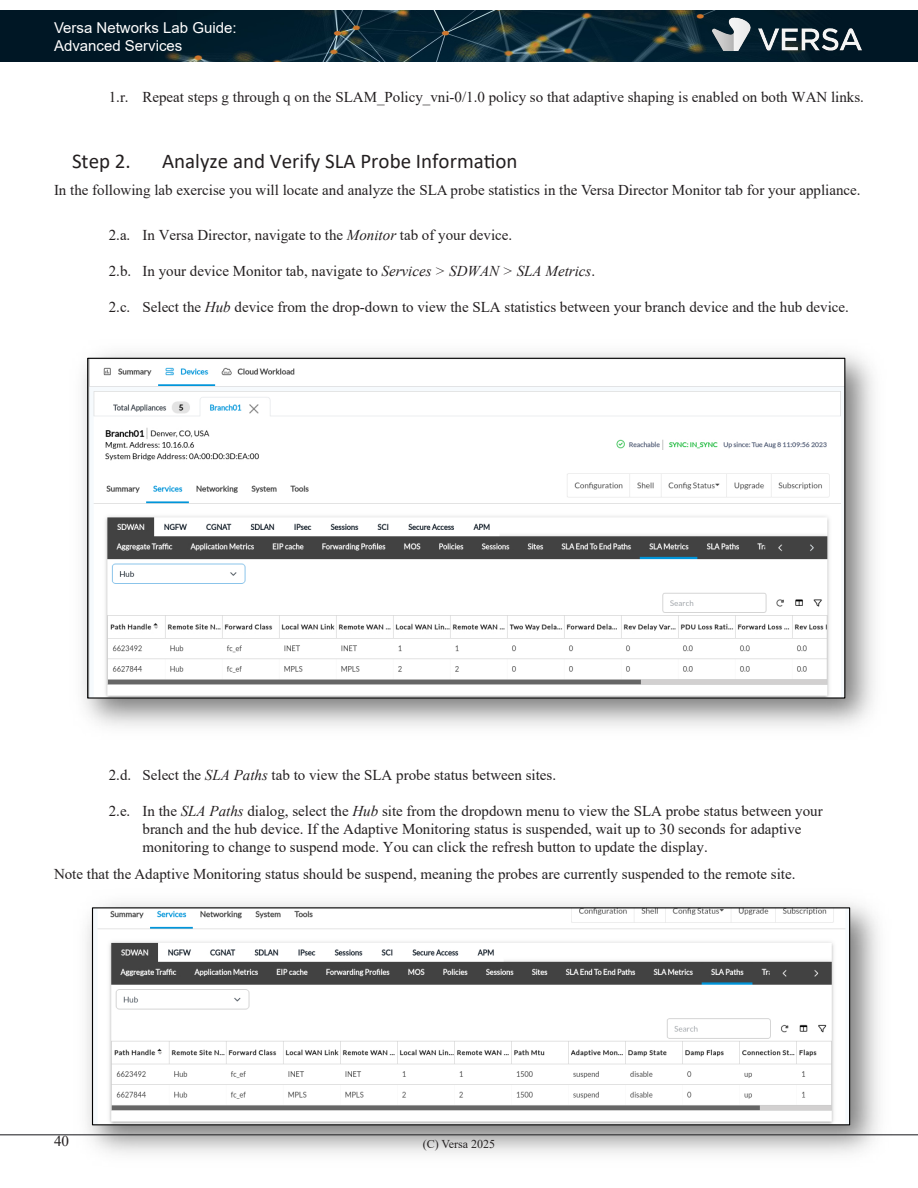
<style>
.page{position:relative;width:918px;height:1188px;background:#fff}
.page>*{position:absolute;margin:0;border:0;box-sizing:border-box;transform-origin:0 0}
.t1{font:21px "Calibri";color:#231f20}
.t2{font:15px/18px "Times New Roman";color:#231f20}
.t3{font:15px/18px "Arial";color:#fff}
.t4{font:12px "Times New Roman";color:#231f20}
.s1{font-style:italic}
</style>
<div class="page">
<img style="left:1px;top:11px;width:917px;height:51px">
<hr style="left:0;top:1134px;width:918px;height:2px;background:#636366">
<img style="left:712px;top:10px;width:150px;height:41px">
<img style="left:82px;top:352px;width:792px;height:375px">
<img style="left:89px;top:360px;width:754px;height:337px">
<img style="left:69px;top:902px;width:827px;height:252px">
<img style="left:94px;top:909px;width:754px;height:214px">
<p class="t3" style="left:54px;top:19px;width:184px">Versa Networks Lab Guide:<br>Advanced Services</p>
<p class="t2" style="left:109px;top:88px;width:757px">1.r. Repeat steps g through q on the SLAM_Policy_vni-0/1.0 policy so that adaptive shaping is enabled on both WAN links.</p>
<p class="t1" style="left:72px;top:147px;width:60px">Step 2.</p>
<p class="t1" style="left:162px;top:147px;width:357px">Analyze and Verify SLA Probe Information</p>
<p class="t2" style="left:54px;top:181px;width:808px">In the following lab exercise you will locate and analyze the SLA probe statistics in the Versa Director Monitor tab for your appliance.</p>
<p class="t2" style="left:109px;top:226px;width:405px">2.a. In Versa Director, navigate to the <span class="s1">Monitor</span> tab of your device.</p>
<p class="t2" style="left:109px;top:262px;width:488px">2.b. In your device Monitor tab, navigate to <span class="s1">Services &gt; SDWAN &gt; SLA Metrics</span>.</p>
<p class="t2" style="left:109px;top:298px;width:742px">2.c. Select the <span class="s1">Hub</span> device from the drop-down to view the SLA statistics between your branch device and the hub device.</p>
<p class="t2" style="left:109px;top:766px;width:449px">2.d. Select the <span class="s1">SLA Paths</span> tab to view the SLA probe status between sites.</p>
<p class="t2" style="left:142px;top:802px;width:682px;text-indent:-34px">2.e. In the <span class="s1">SLA Paths</span> dialog, select the <span class="s1">Hub</span> site from the dropdown menu to view the SLA probe status between your branch and the hub device. If the Adaptive Monitoring status is suspended, wait up to 30 seconds for adaptive monitoring to change to suspend mode. You can click the refresh button to update the display.</p>
<p class="t2" style="left:54px;top:865px;width:743px">Note that the Adaptive Monitoring status should be suspend, meaning the probes are currently suspended to the remote site.</p>
<p class="t2" style="left:54px;top:1131px;width:16px">40</p>
<p class="t4" style="left:423px;top:1136px;width:74px">(C) Versa 2025</p>
</div>
